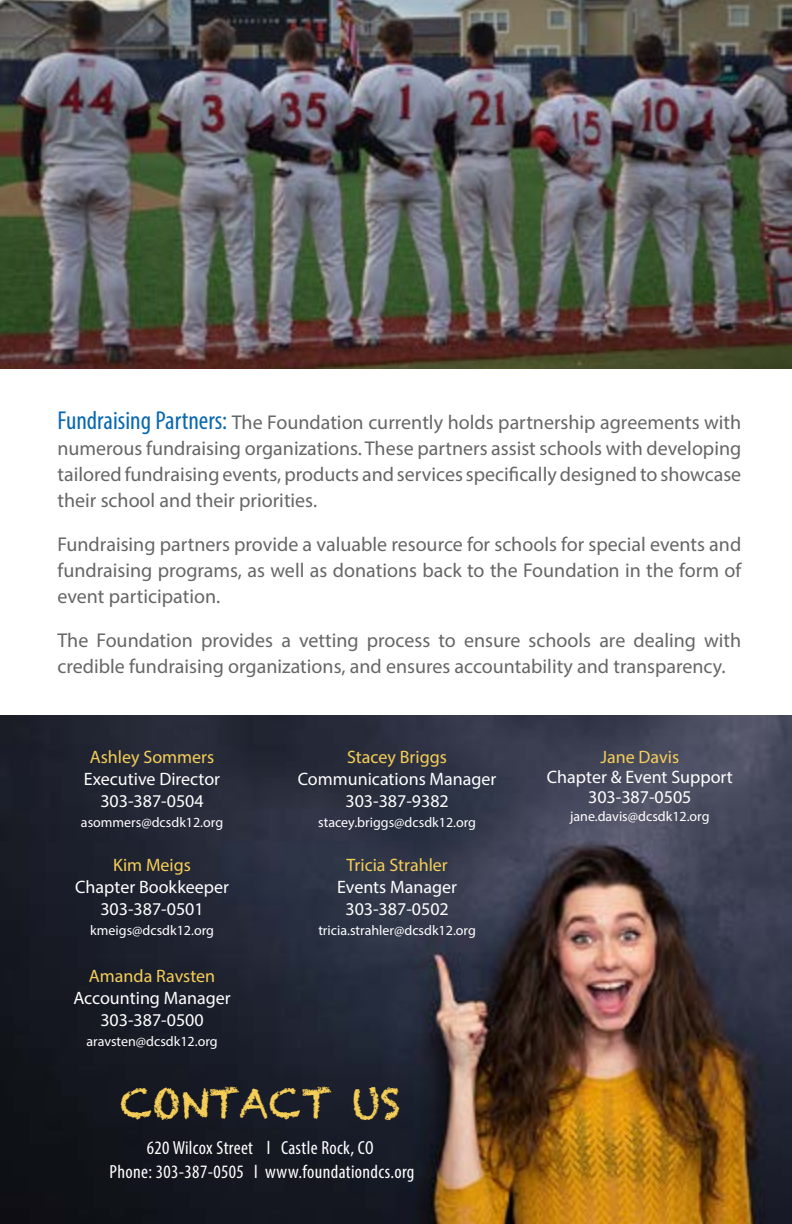
<style>
.page{position:relative;width:792px;height:1224px;background:#fff}
.page>*{position:absolute;margin:0;border:0;box-sizing:border-box;transform-origin:0 0}
.t1{font:40px "Chalkduster";color:#f5ce57}
.t2{font:20px/26px "Myriad Pro";color:#666;text-align:justify}
.t3{font:condensed 19px/24px "Myriad Pro";letter-spacing:.02em;color:#fff;text-align:center}
.t4{font:18px/22px "Myriad Pro";color:#fff;text-align:center}
.t5{font:18px "Myriad Pro";color:#f5ce57}
.t6{font:14px "Myriad Pro";color:#fff}
.s1{font-stretch:condensed;font-size:26px;color:#0968b1}
</style>
<div class="page">
<img style="left:0;top:716px;width:792px;height:508px">
<img style="left:0;top:0;width:792px;height:369px">
<p class="t2" style="left:57px;top:409px;width:685px"><span class="s1">Fundraising Partners:</span> The Foundation currently holds partnership agreements with numerous fundraising organizations. These partners assist schools with developing tailored fundraising events, products and services specifically designed to showcase their school and their priorities.</p>
<p class="t2" style="left:57px;top:531px;width:685px">Fundraising partners provide a valuable resource for schools for special events and fundraising programs, as well as donations back to the Foundation in the form of event participation.</p>
<p class="t2" style="left:57px;top:627px;width:685px">The Foundation provides a vetting process to ensure schools are dealing with credible fundraising organizations, and ensures accountability and transparency.</p>
<p class="t5" style="left:90px;top:746px;width:126px">Ashley Sommers</p>
<p class="t4" style="left:84px;top:768px;width:138px">Executive Director<br>303-387-0504</p>
<p class="t6" style="left:81px;top:814px;width:144px">asommers@dcsdk12.org</p>
<p class="t5" style="left:113px;top:854px;width:79px">Kim Meigs</p>
<p class="t4" style="left:75px;top:876px;width:155px">Chapter Bookkeeper<br>303-387-0501</p>
<p class="t6" style="left:90px;top:922px;width:125px">kmeigs@dcsdk12.org</p>
<p class="t5" style="left:89px;top:965px;width:128px">Amanda Ravsten</p>
<p class="t4" style="left:73px;top:987px;width:159px">Accounting Manager<br>303-387-0500</p>
<p class="t6" style="left:87px;top:1033px;width:133px">aravsten@dcsdk12.org</p>
<p class="t5" style="left:347px;top:746px;width:101px">Stacey Briggs</p>
<p class="t4" style="left:298px;top:768px;width:200px">Communications Manager<br>303-387-9382</p>
<p class="t6" style="left:318px;top:814px;width:159px">stacey.briggs@dcsdk12.org</p>
<p class="t5" style="left:346px;top:854px;width:103px">Tricia Strahler</p>
<p class="t4" style="left:337px;top:876px;width:121px">Events Manager<br>303-387-0502</p>
<p class="t6" style="left:318px;top:922px;width:159px">tricia.strahler@dcsdk12.org</p>
<h1 class="t1" style="left:120px;top:1080px;width:282px">CONTACT US</h1>
<p class="t3" style="left:109px;top:1135px;width:307px">620 Wilcox Street l Castle Rock, CO<br>Phone: 303-387-0505 l www.foundationdcs.org</p>
<p class="t5" style="left:601px;top:746px;width:80px">Jane Davis</p>
<p class="t4" style="left:547px;top:767px;width:187px;line-height:20px">Chapter &amp; Event Support<br>303-387-0505</p>
<p class="t6" style="left:570px;top:808px;width:141px">jane.davis@dcsdk12.org</p>
</div>
